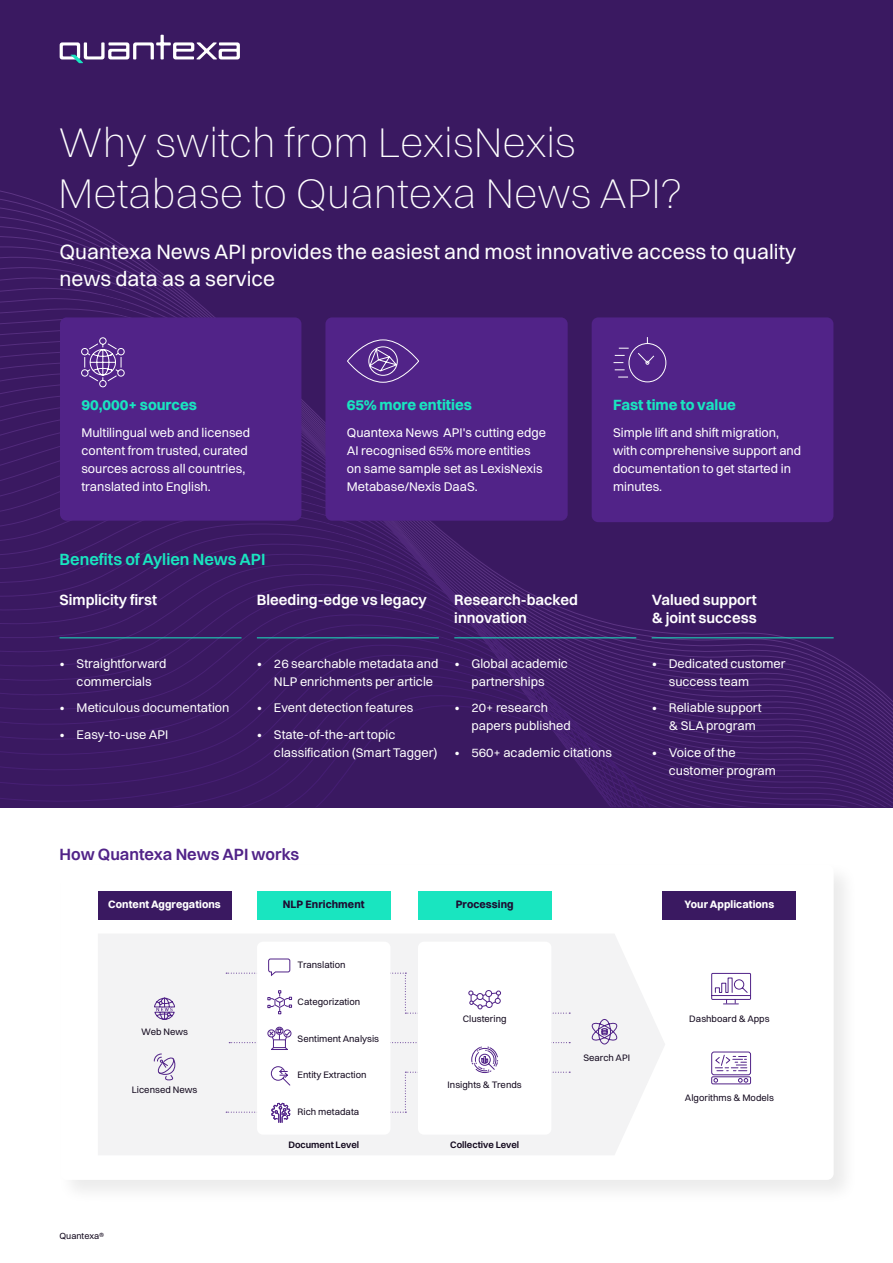
<style>
.page{position:relative;width:893px;height:1263px;background:#fff}
.page>*{position:absolute;margin:0;border:0;box-sizing:border-box;transform-origin:0 0}
.t1{font:200 42px/51px "Switzer";color:#fff}
.t2{font:21px/27px "Switzer";color:#fff}
.t3{font:600 16.5px "Switzer";color:#19e5c0}
.t4{font:600 16.5px "Switzer";color:#512388}
.t5{font:600 15px/18px "Switzer";color:#fff}
.t6{font:700 15px "Switzer";color:#19e5c0}
.t7{font:12.75px/18px "Switzer";color:#fff}
.t8{font:10.8px "Switzer Variable";letter-spacing:.005em;color:#fff}
.t9{font:10.8px "Switzer Variable";letter-spacing:.005em;color:#1e0d32}
.t10{font:9.45px "Switzer";color:#11071c}
.t11{font:600 9.45px "Switzer";color:#11071c}
.t12{font:9px "Switzer";color:#11071c}
</style>
<div class="page">
<div style="left:0;top:0;width:893px;height:807px;background:#3a1961"></div>
<svg style="left:0;top:582px;width:528px;height:10px"></svg>
<svg style="left:0;top:592px;width:548px;height:10px"></svg>
<svg style="left:0;top:602px;width:573px;height:10px"></svg>
<svg style="left:50px;top:612px;width:555px;height:10px"></svg>
<svg style="left:0;top:622px;width:659px;height:10px"></svg>
<svg style="left:0;top:632px;width:834px;height:10px"></svg>
<svg style="left:0;top:642px;width:825px;height:10px"></svg>
<svg style="left:90px;top:652px;width:753px;height:10px"></svg>
<svg style="left:0;top:662px;width:858px;height:138px"></svg>
<svg style="left:10px;top:672px;width:861px;height:128px"></svg>
<svg style="left:23px;top:682px;width:860px;height:119px"></svg>
<svg style="left:36px;top:692px;width:855px;height:109px"></svg>
<svg style="left:49px;top:700px;width:844px;height:107px"></svg>
<div style="left:60px;top:317px;width:241px;height:204px;background:#512388;border-radius:7px"></div>
<div style="left:325px;top:317px;width:243px;height:204px;background:#512388;border-radius:7px"></div>
<div style="left:592px;top:317px;width:241px;height:205px;background:#512388;border-radius:7px"></div>
<svg style="left:81px;top:337px;width:44px;height:51px"></svg>
<hr style="left:60px;top:637px;width:182px;height:1px;background:#19e5c0">
<hr style="left:454px;top:637px;width:182px;height:1px;background:#19e5c0">
<hr style="left:257px;top:637px;width:182px;height:1px;background:#19e5c0">
<hr style="left:652px;top:637px;width:182px;height:1px;background:#19e5c0">
<div style="left:629px;top:343px;width:37px;height:39px;border:1px solid #fff;border-radius:50%"></div>
<svg style="left:638px;top:353px;width:17px;height:12px"></svg>
<div style="left:347px;top:339px;width:72px;height:44px;border:1px solid #fff;border-radius:50%"></div>
<div style="left:368px;top:346px;width:30px;height:30px;border:1px solid #fff;border-radius:50%"></div>
<svg style="left:369px;top:348px;width:29px;height:24px"></svg>
<svg style="left:60px;top:35px;width:180px;height:28px"></svg>
<div style="left:56px;top:861px;width:803px;height:343px;background:#f8f8f8"></div>
<div style="left:60px;top:865px;width:774px;height:315px;background:#fff;border-radius:7px"></div>
<svg style="left:98px;top:934px;width:567px;height:221px;fill:#f3f3f4"></svg>
<div style="left:98px;top:891px;width:133px;height:29px;background:#3a1961"></div>
<div style="left:663px;top:891px;width:133px;height:29px;background:#3a1961"></div>
<div style="left:418px;top:891px;width:133px;height:29px;background:#19e5c0"></div>
<div style="left:257px;top:891px;width:133px;height:29px;background:#19e5c0"></div>
<svg style="left:154px;top:1053px;width:22px;height:27px"></svg>
<svg style="left:154px;top:998px;width:21px;height:22px"></svg>
<svg style="left:590px;top:1019px;width:28px;height:25px"></svg>
<svg style="left:711px;top:973px;width:40px;height:31px"></svg>
<svg style="left:711px;top:1051px;width:40px;height:33px"></svg>
<div style="left:257px;top:942px;width:133px;height:192px;background:#fff;border-radius:6px"></div>
<div style="left:418px;top:942px;width:133px;height:192px;background:#fff;border-radius:6px"></div>
<svg style="left:226px;top:958px;width:344px;height:56px"></svg>
<svg style="left:226px;top:1027px;width:344px;height:96px"></svg>
<h1 class="t1" style="left:58px;top:117px;width:625px">Why switch from LexisNexis<br>Metabase to Quantexa News API?</h1>
<h2 class="t2" style="left:60px;top:238px;width:738px">Quantexa News API provides the easiest and most innovative access to quality news data as a service</h2>
<p class="t6" style="left:81px;top:396px;width:117px">90,000+ sources</p>
<p class="t7" style="left:81px;top:424px;width:170px">Multilingual web and licensed content from trusted, curated sources across all countries, translated into English.</p>
<p class="t3" style="left:60px;top:549px;width:207px">Benefits of Aylien News API</p>
<p class="t6" style="left:347px;top:396px;width:127px">65% more entities</p>
<p class="t7" style="left:347px;top:424px;width:201px">Quantexa News API's cutting edge<br>AI recognised 65% more entities on same sample set as LexisNexis<br>Metabase/Nexis DaaS.</p>
<p class="t6" style="left:613px;top:396px;width:124px">Fast time to value</p>
<p class="t7" style="left:613px;top:424px;width:190px">Simple lift and shift migration, with comprehensive support and documentation to get started in minutes.</p>
<p class="t5" style="left:60px;top:591px;width:99px">Simplicity first</p>
<p class="t7" style="left:60px;top:654px;width:108px;text-align:center">• Straightforward commercials</p>
<p class="t7" style="left:60px;top:699px;width:171px">• Meticulous documentation</p>
<p class="t7" style="left:60px;top:725px;width:110px">• Easy-to-use API</p>
<p class="t5" style="left:257px;top:591px;width:171px">Bleeding-edge vs legacy</p>
<p class="t5" style="left:652px;top:591px;width:107px">Valued support &amp; joint success</p>
<p class="t5" style="left:454px;top:591px;width:125px">Research-backed innovation</p>
<p class="t7" style="left:274px;top:654px;width:166px;text-indent:-17px">• 26 searchable metadata and<br>NLP enrichments per article</p>
<p class="t7" style="left:257px;top:699px;width:158px">• Event detection features</p>
<p class="t7" style="left:274px;top:725px;width:165px;text-indent:-17px">• State-of-the-art topic classification (Smart Tagger)</p>
<p class="t7" style="left:454px;top:654px;width:115px;text-align:center">• Global academic partnerships</p>
<p class="t7" style="left:471px;top:699px;width:101px;text-indent:-17px">• 20+ research papers published</p>
<p class="t7" style="left:454px;top:743px;width:159px">• 560+ academic citations</p>
<p class="t7" style="left:669px;top:654px;width:118px;text-indent:-17px">• Dedicated customer success team</p>
<p class="t7" style="left:669px;top:699px;width:94px;text-indent:-17px">• Reliable support &amp; SLA program</p>
<p class="t7" style="left:669px;top:743px;width:109px;text-indent:-17px">• Voice of the customer program</p>
<p class="t4" style="left:60px;top:844px;width:241px">How Quantexa News API works</p>
<p class="t8" style="left:108px;top:898px;width:114px">Content Aggregations</p>
<p class="t9" style="left:283px;top:898px;width:83px">NLP Enrichment</p>
<p class="t9" style="left:456px;top:898px;width:59px">Processing</p>
<p class="t8" style="left:685px;top:898px;width:91px">Your Applications</p>
<p class="t10" style="left:141px;top:1026px;width:48px">Web News</p>
<p class="t10" style="left:132px;top:1084px;width:67px">Licensed News</p>
<p class="t12" style="left:60px;top:1231px;width:46px">Quantexa®</p>
<p class="t10" style="left:298px;top:959px;width:50px">Translation</p>
<p class="t10" style="left:298px;top:996px;width:64px">Categorization</p>
<p class="t10" style="left:298px;top:1032px;width:83px">Sentiment Analysis</p>
<p class="t10" style="left:298px;top:1069px;width:71px">Entity Extraction</p>
<p class="t10" style="left:298px;top:1106px;width:63px">Rich metadata</p>
<p class="t10" style="left:463px;top:1013px;width:45px">Clustering</p>
<p class="t10" style="left:448px;top:1079px;width:76px">Insights &amp; Trends</p>
<p class="t11" style="left:288px;top:1139px;width:72px">Document Level</p>
<p class="t11" style="left:450px;top:1139px;width:70px">Collective Level</p>
<p class="t10" style="left:583px;top:1052px;width:48px">Search API</p>
<p class="t10" style="left:689px;top:1013px;width:82px">Dashboard &amp; Apps</p>
<p class="t10" style="left:685px;top:1092px;width:90px">Algorithms &amp; Models</p>
</div>
